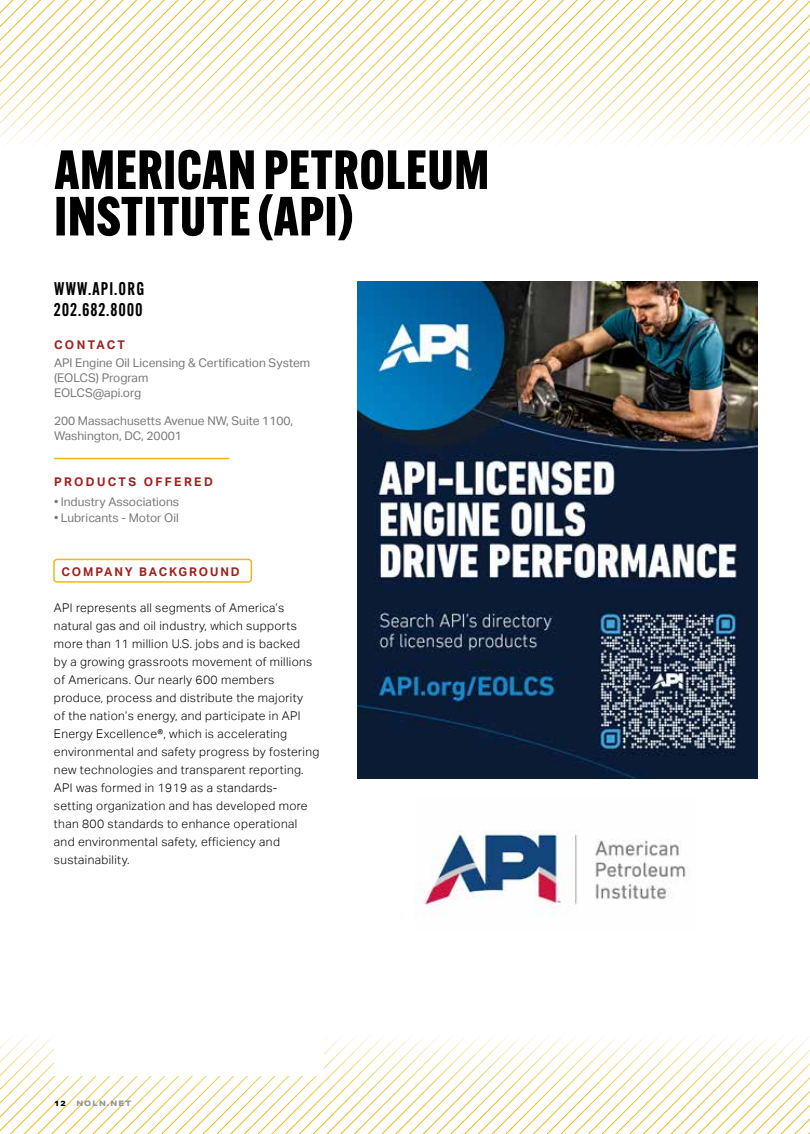
<style>
.page{position:relative;width:810px;height:1134px;background:#fff}
.page>*{position:absolute;margin:0;border:0;box-sizing:border-box;transform-origin:0 0}
.t1{font:800 54px/46.5px "Alternate Gothic Cond ATF";letter-spacing:.02em;color:#000}
.t2{font:600 18px/21.6px "Alternate Gothic Cond ATF";letter-spacing:.05em;color:#000}
.t3{font:300 12px/18px "Aktiv Grotesk";letter-spacing:.03em;color:#000}
.t4{font:12px/15px "Aktiv Grotesk";color:#77787b}
.t5{font:700 12px "Aktiv Grotesk";letter-spacing:.165em;color:#9f211c}
.t6{font:700 12px "Aktiv Grotesk";letter-spacing:.2em;color:#9f211c}
.t7{font:700 12px "Aktiv Grotesk";letter-spacing:.185em;color:#9f211c}
.t8{font:800 7.5px "Aktiv Grotesk Ex";letter-spacing:.15em;color:#939598}
.t9{font:800 7.5px "Aktiv Grotesk Ex";color:#000}
</style>
<div class="page">
<svg style="left:627px;top:0;width:183px;height:146px"></svg>
<svg style="left:0;top:0;width:53px;height:146px"></svg>
<svg style="left:53px;top:0;width:574px;height:147px"></svg>
<svg style="left:0;top:1035px;width:138px;height:99px"></svg>
<svg style="left:711px;top:1060px;width:99px;height:74px"></svg>
<svg style="left:138px;top:1035px;width:573px;height:99px"></svg>
<img style="left:358px;top:282px;width:399px;height:496px">
<div style="left:54px;top:282px;width:270px;height:793px;background:#fff"></div>
<hr style="left:54px;top:458px;width:176px;height:1px;background:#ebb817">
<div style="left:53px;top:559px;width:199px;height:24px;border:2px solid #ebb817;border-radius:3px"></div>
<img style="left:414px;top:830px;width:274px;height:87px">
<h1 class="t1" style="left:55px;top:146px;width:436px">AMERICAN PETROLEUM<br>INSTITUTE (API)</h1>
<h2 class="t2" style="left:54px;top:278px;width:92px">WWW.API.ORG<br>202.682.8000</h2>
<p class="t7" style="left:54px;top:338px;width:72px">CONTACT</p>
<p class="t4" style="left:54px;top:355px;width:258px">API Engine Oil Licensing &amp; Certification System (EOLCS) Program<br>EOLCS@api.org</p>
<p class="t4" style="left:54px;top:414px;width:241px">200 Massachusetts Avenue NW, Suite 1100,<br>Washington, DC, 20001</p>
<p class="t6" style="left:54px;top:475px;width:160px">PRODUCTS OFFERED</p>
<p class="t4" style="left:54px;top:494px;width:127px">• Industry Associations</p>
<p class="t4" style="left:54px;top:511px;width:126px">• Lubricants - Motor Oil</p>
<p class="t5" style="left:61px;top:564px;width:180px">COMPANY BACKGROUND</p>
<p class="t3" style="left:54px;top:598px;width:267px">API represents all segments of America’s natural gas and oil industry, which supports more than 11 million U.S. jobs and is backed<br>by a growing grassroots movement of millions of Americans. Our nearly 600 members produce, process and distribute the majority<br>of the nation’s energy, and participate in API Energy Excellence®, which is accelerating environmental and safety progress by fostering new technologies and transparent reporting.<br>API was formed in 1919 as a standards-<br>setting organization and has developed more than 800 standards to enhance operational and environmental safety, efficiency and sustainability.</p>
<p class="t9" style="left:54px;top:1099px;width:13px">12</p>
<p class="t8" style="left:76px;top:1099px;width:56px">NOLN.NET</p>
</div>
